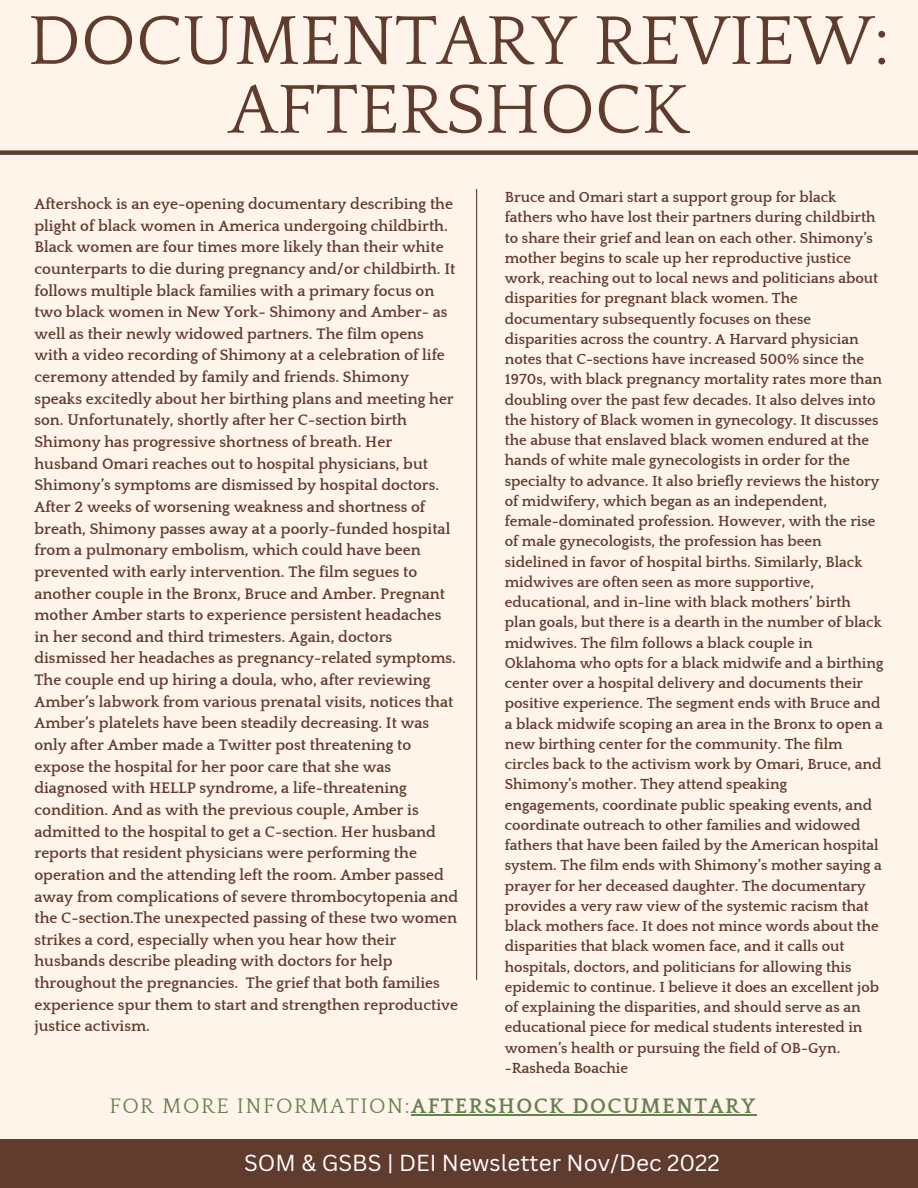
<style>
.page{position:relative;width:918px;height:1188px;background:#fff4ea}
.page>*{position:absolute;margin:0;border:0;box-sizing:border-box;transform-origin:0 0}
.t1{font:72.15px/68.8px "Quattrocento";color:#603c2e;text-align:center}
.t2{font:22.5px "Canva Sans";color:#fff}
.t3{font:700 21.6px "Quattrocento";letter-spacing:.07em;color:#668050}
.t4{font:700 15.6px/21.6px "Quattrocento";color:#603c2e}
.t5{font:700 15px/20.2px "Quattrocento";color:#603c2e}
.s1{font-weight:400}
</style>
<div class="page">
<div style="left:0;top:1139px;width:918px;height:49px;background:#603c2e"></div>
<div style="left:0;top:150px;width:918px;height:5px;background:#603c2e"></div>
<hr style="left:476px;top:189px;width:1px;height:791px;background:#603c2e">
<hr style="left:411px;top:1115px;width:346px;height:1px;background:#668050">
<h1 class="t1" style="left:28px;top:8px;width:863px">DOCUMENTARY REVIEW:<br>AFTERSHOCK</h1>
<p class="t4" style="left:34px;top:194px;width:425px">Aftershock is an eye-opening documentary describing the plight of black women in America undergoing childbirth.<br>Black women are four times more likely than their white counterparts to die during pregnancy and/or childbirth. It follows multiple black families with a primary focus on two black women in New York- Shimony and Amber- as well as their newly widowed partners. The film opens with a video recording of Shimony at a celebration of life ceremony attended by family and friends. Shimony speaks excitedly about her birthing plans and meeting her son. Unfortunately, shortly after her C-section birth Shimony has progressive shortness of breath. Her husband Omari reaches out to hospital physicians, but Shimony’s symptoms are dismissed by hospital doctors.<br>After 2 weeks of worsening weakness and shortness of breath, Shimony passes away at a poorly-funded hospital from a pulmonary embolism, which could have been prevented with early intervention. The film segues to another couple in the Bronx, Bruce and Amber. Pregnant mother Amber starts to experience persistent headaches in her second and third trimesters. Again, doctors dismissed her headaches as pregnancy-related symptoms.<br>The couple end up hiring a doula, who, after reviewing Amber’s labwork from various prenatal visits, notices that Amber’s platelets have been steadily decreasing. It was only after Amber made a Twitter post threatening to expose the hospital for her poor care that she was diagnosed with HELLP syndrome, a life-threatening condition. And as with the previous couple, Amber is admitted to the hospital to get a C-section. Her husband reports that resident physicians were performing the operation and the attending left the room. Amber passed away from complications of severe thrombocytopenia and the C-section.The unexpected passing of these two women strikes a cord, especially when you hear how their husbands describe pleading with doctors for help throughout the pregnancies. The grief that both families experience spur them to start and strengthen reproductive justice activism.</p>
<p class="t5" style="left:505px;top:188px;width:380px">Bruce and Omari start a support group for black fathers who have lost their partners during childbirth to share their grief and lean on each other. Shimony’s mother begins to scale up her reproductive justice work, reaching out to local news and politicians about disparities for pregnant black women. The documentary subsequently focuses on these disparities across the country. A Harvard physician notes that C-sections have increased 500% since the 1970s, with black pregnancy mortality rates more than doubling over the past few decades. It also delves into the history of Black women in gynecology. It discusses the abuse that enslaved black women endured at the hands of white male gynecologists in order for the specialty to advance. It also briefly reviews the history of midwifery, which began as an independent, female-dominated profession. However, with the rise of male gynecologists, the profession has been sidelined in favor of hospital births. Similarly, Black midwives are often seen as more supportive, educational, and in-line with black mothers’ birth plan goals, but there is a dearth in the number of black midwives. The film follows a black couple in Oklahoma who opts for a black midwife and a birthing center over a hospital delivery and documents their positive experience. The segment ends with Bruce and a black midwife scoping an area in the Bronx to open a new birthing center for the community. The film circles back to the activism work by Omari, Bruce, and Shimony’s mother. They attend speaking engagements, coordinate public speaking events, and coordinate outreach to other families and widowed fathers that have been failed by the American hospital system. The film ends with Shimony’s mother saying a prayer for her deceased daughter. The documentary provides a very raw view of the systemic racism that black mothers face. It does not mince words about the disparities that black women face, and it calls out hospitals, doctors, and politicians for allowing this epidemic to continue. I believe it does an excellent job of explaining the disparities, and should serve as an educational piece for medical students interested in women’s health or pursuing the field of OB-Gyn. -Rasheda Boachie</p>
<h3 class="t3" style="left:109px;top:1095px;width:647px"><span class="s1">FOR MORE INFORMATION:</span>AFTERSHOCK DOCUMENTARY</h3>
<h2 class="t2" style="left:244px;top:1147px;width:477px">SOM &amp; GSBS | DEI Newsletter Nov/Dec 2022</h2>
</div>
